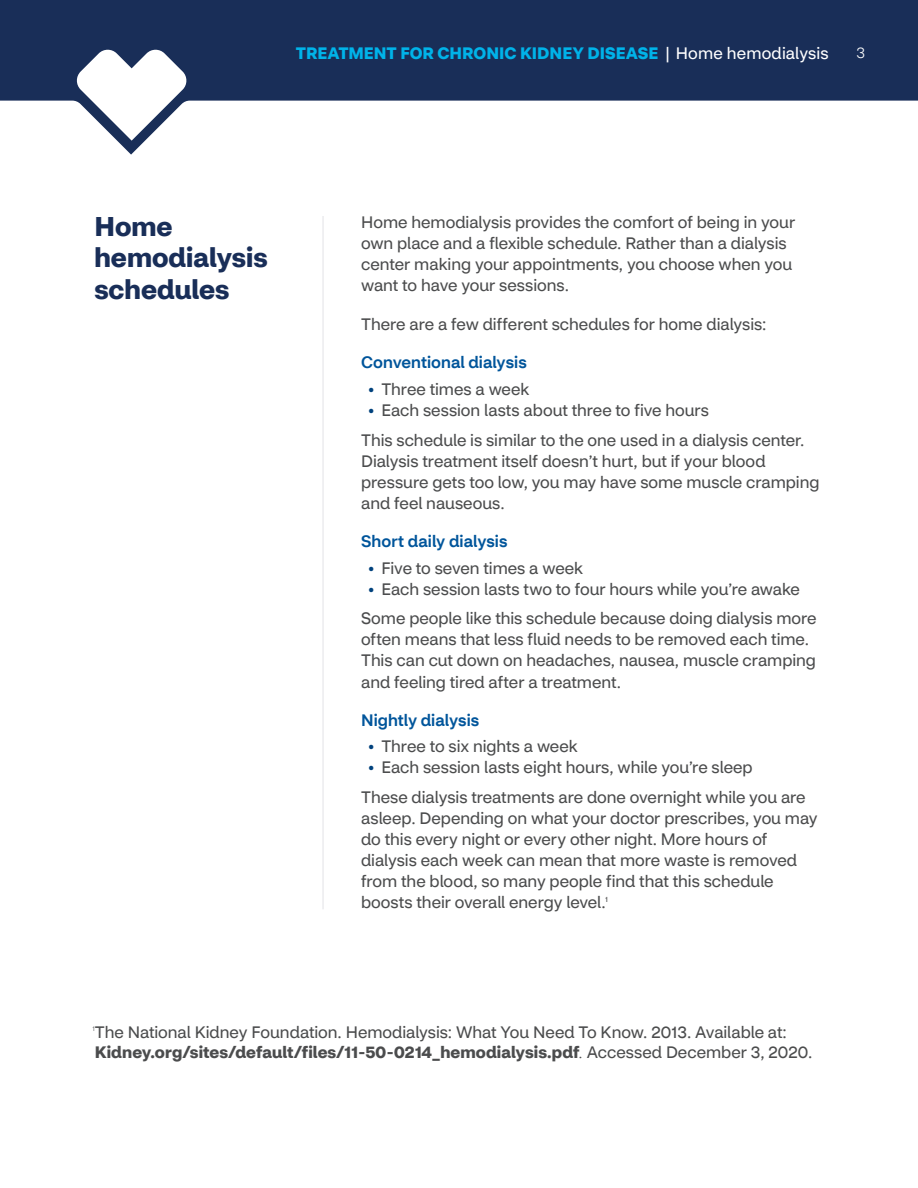
<style>
.page{position:relative;width:918px;height:1188px;background:#fff}
.page>*{position:absolute;margin:0;border:0;box-sizing:border-box;transform-origin:0 0}
.t1{font:700 27px/31.5px "CVS Health Sans";color:#192e58}
.t2{font:16.5px/21px "CVS Health Sans";color:#4b4c4d}
.t3{font:500 16.5px "CVS Health Sans";letter-spacing:.005em;color:#01559b}
.t4{font:700 16.5px "CVS Health Sans";color:#00b3e9}
.t5{font:300 15px "CVS Health Sans";color:#fff}
.t6{font:7.35px "CVS Health Sans";color:#4b4c4d}
.t7{font:300 6.75px "CVS Health Sans";color:#4b4c4d}
.s1{font-weight:400;color:#fff}
.s2{font-weight:500;color:#00427d}
.s3{font-weight:700}
.s4{font-weight:300}
</style>
<div class="page">
<hr style="left:322px;top:216px;width:2px;height:693px;background:#ececee">
<svg style="left:0;top:0;width:918px;height:155px;fill:#192e58"></svg>
<p class="t4" style="left:296px;top:43px;width:534px">TREATMENT FOR CHRONIC KIDNEY DISEASE <span class="s1">| Home hemodialysis</span></p>
<p class="t5" style="left:857px;top:44px;width:10px">3</p>
<h2 class="t1" style="left:94px;top:211px;width:175px">Home hemodialysis schedules</h2>
<p class="t2" style="left:361px;top:212px;width:436px">Home hemodialysis provides the comfort of being in your own place and a flexible schedule. Rather than a dialysis center making your appointments, you choose when you want to have your sessions.</p>
<p class="t2" style="left:361px;top:314px;width:407px">There are a few different schedules for home dialysis:</p>
<h3 class="t3" style="left:361px;top:352px;width:167px">Conventional dialysis</h3>
<p class="t2" style="left:368px;top:378px;width:163px"><span class="s2">•</span> Three times a week</p>
<p class="t2" style="left:368px;top:399px;width:343px"><span class="s2">•</span> Each session lasts about three to five hours</p>
<p class="t2" style="left:361px;top:429px;width:460px">This schedule is similar to the one used in a dialysis center.<br>Dialysis treatment itself doesn’t hurt, but if your blood pressure gets too low, you may have some muscle cramping and feel nauseous.</p>
<h3 class="t3" style="left:361px;top:531px;width:148px">Short daily dialysis</h3>
<p class="t2" style="left:368px;top:557px;width:217px"><span class="s2">•</span> Five to seven times a week</p>
<p class="t2" style="left:368px;top:578px;width:434px"><span class="s2">•</span> Each session lasts two to four hours while you’re awake</p>
<p class="t2" style="left:361px;top:608px;width:457px">Some people like this schedule because doing dialysis more often means that less fluid needs to be removed each time.<br>This can cut down on headaches, nausea, muscle cramping and feeling tired after a treatment.</p>
<h3 class="t3" style="left:361px;top:710px;width:120px">Nightly dialysis</h3>
<p class="t2" style="left:368px;top:736px;width:211px"><span class="s2">•</span> Three to six nights a week</p>
<p class="t2" style="left:368px;top:757px;width:386px"><span class="s2">•</span> Each session lasts eight hours, while you’re sleep</p>
<p class="t2" style="left:361px;top:787px;width:458px">These dialysis treatments are done overnight while you are asleep. Depending on what your doctor prescribes, you may do this every night or every other night. More hours of dialysis each week can mean that more waste is removed from the blood, so many people find that this schedule boosts their overall energy level.</p>
<p class="t6" style="left:605px;top:895px;width:4px">1</p>
<p class="t7" style="left:92px;top:1025px;width:4px">1</p>
<p class="t2" style="left:95px;top:1023px;width:719px;line-height:19.5px">The National Kidney Foundation. Hemodialysis: What You Need To Know. 2013. Available at:<br><span class="s3">Kidney.org/sites/default/files/11-50-0214_hemodialysis.pdf</span><span class="s4">.</span> Accessed December 3, 2020.</p>
</div>
